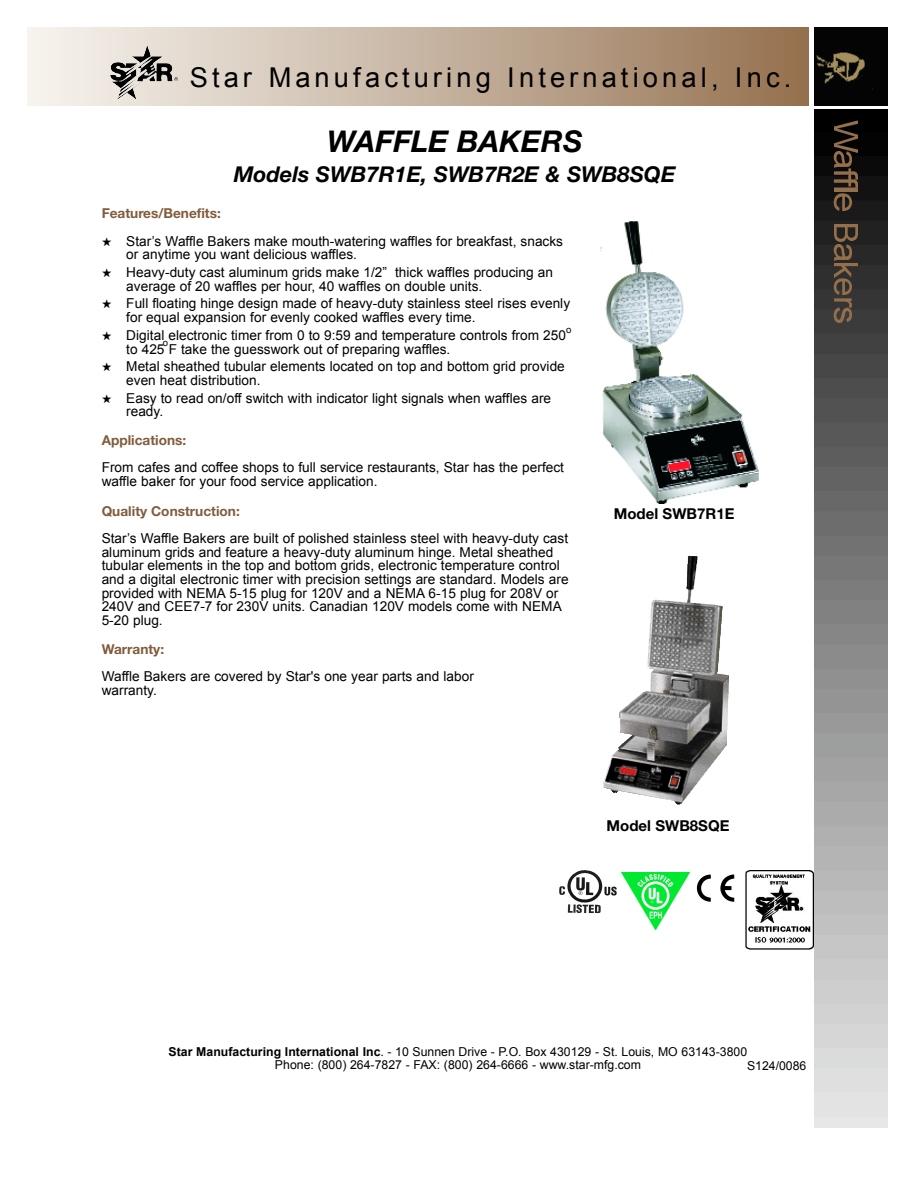
<style>
.page{position:relative;width:918px;height:1188px;background:#fff}
.page>*{position:absolute;margin:0;border:0;box-sizing:border-box;transform-origin:0 0}
.t1{font:italic 700 30px "Helvetica Neue";color:#000}
.t2{font:27.3px "Arial";letter-spacing:.15em;color:#000}
.t3{font:italic 700 21.9px "Helvetica Neue";color:#000}
.t4{font:700 15px "Helvetica Neue";color:#000}
.t5{font:13.65px/13.6px "Arial";color:#000}
.t6{font:700 13.65px "Helvetica Neue";color:#815c3c}
.t7{font:12.3px "Arial";color:#000}
.t8{font:9.6px "Arial";color:#000}
.s1{font-weight:700}
</style>
<div class="page">
<img style="left:27px;top:27px;width:782px;height:78px">
<img style="left:814px;top:28px;width:74px;height:77px">
<img style="left:814px;top:110px;width:74px;height:1018px">
<img style="left:827px;top:120px;width:30px;height:32px">
<img style="left:827px;top:151px;width:24px;height:16px">
<img style="left:827px;top:169px;width:31px;height:8px">
<img style="left:827px;top:177px;width:31px;height:14px">
<img style="left:827px;top:194px;width:24px;height:16px">
<img style="left:827px;top:224px;width:30px;height:18px">
<img style="left:827px;top:245px;width:24px;height:15px">
<img style="left:827px;top:264px;width:30px;height:14px">
<img style="left:827px;top:279px;width:24px;height:16px">
<img style="left:827px;top:298px;width:24px;height:24px">
<img style="left:132px;top:45px;width:41px;height:36px">
<svg style="left:603px;top:555px;width:105px;height:250px"></svg>
<img style="left:688px;top:556px;width:41px;height:213px">
<img style="left:696px;top:874px;width:39px;height:28px">
<img style="left:621px;top:872px;width:68px;height:57px">
<img style="left:559px;top:870px;width:57px;height:44px">
<img style="left:601px;top:221px;width:158px;height:282px">
<img style="left:745px;top:870px;width:68px;height:79px">
<h2 class="t2" style="left:190px;top:62px;width:603px">Star Manufacturing International, Inc.</h2>
<h1 class="t1" style="left:327px;top:131px;width:257px">WAFFLE BAKERS</h1>
<h3 class="t3" style="left:234px;top:167px;width:443px">Models SWB7R1E, SWB7R2E &amp; SWB8SQE</h3>
<p class="t6" style="left:102px;top:209px;width:121px">Features/Benefits:</p>
<p class="t5" style="left:126px;top:234px;width:438px;text-indent:-25px">★ Star’s Waffle Bakers make mouth-watering waffles for breakfast, snacks or anytime you want delicious waffles.</p>
<p class="t5" style="left:126px;top:265px;width:428px;text-indent:-25px">★ Heavy-duty cast aluminum grids make 1/2” thick waffles producing an average of 20 waffles per hour, 40 waffles on double units.</p>
<p class="t5" style="left:126px;top:297px;width:445px;text-indent:-25px">★ Full floating hinge design made of heavy-duty stainless steel rises evenly for equal expansion for evenly cooked waffles every time.</p>
<p class="t5" style="left:126px;top:328px;width:441px;text-indent:-25px">★ Digital electronic timer from 0 to 9:59 and temperature controls from 250 to 425 F take the guesswork out of preparing waffles.</p>
<p class="t5" style="left:126px;top:360px;width:440px;text-indent:-25px">★ Metal sheathed tubular elements located on top and bottom grid provide even heat distribution.</p>
<p class="t5" style="left:126px;top:391px;width:426px;text-indent:-25px">★ Easy to read on/off switch with indicator light signals when waffles are ready.</p>
<p class="t6" style="left:102px;top:435px;width:86px">Applications:</p>
<p class="t5" style="left:102px;top:461px;width:464px">From cafes and coffee shops to full service restaurants, Star has the perfect waffle baker for your food service application.</p>
<p class="t6" style="left:102px;top:506px;width:140px">Quality Construction:</p>
<p class="t5" style="left:102px;top:532px;width:468px">Star’s Waffle Bakers are built of polished stainless steel with heavy-duty cast aluminum grids and feature a heavy-duty aluminum hinge. Metal sheathed tubular elements in the top and bottom grids, electronic temperature control and a digital electronic timer with precision settings are standard. Models are provided with NEMA 5-15 plug for 120V and a NEMA 6-15 plug for 208V or 240V and CEE7-7 for 230V units. Canadian 120V models come with NEMA 5-20 plug.</p>
<p class="t6" style="left:102px;top:644px;width:64px">Warranty:</p>
<p class="t5" style="left:102px;top:670px;width:374px">Waffle Bakers are covered by Star's one year parts and labor warranty.</p>
<p class="t8" style="left:566px;top:325px;width:7px">o</p>
<p class="t8" style="left:163px;top:338px;width:7px">o</p>
<p class="t4" style="left:614px;top:509px;width:122px">Model SWB7R1E</p>
<p class="t4" style="left:607px;top:820px;width:124px">Model SWB8SQE</p>
<p class="t7" style="left:169px;top:1045px;width:580px"><span class="s1">Star Manufacturing International Inc</span>. - 10 Sunnen Drive - P.O. Box 430129 - St. Louis, MO 63143-3800</p>
<p class="t7" style="left:275px;top:1058px;width:367px">Phone: (800) 264-7827 - FAX: (800) 264-6666 - www.star-mfg.com</p>
<p class="t7" style="left:747px;top:1059px;width:61px">S124/0086</p>
</div>
